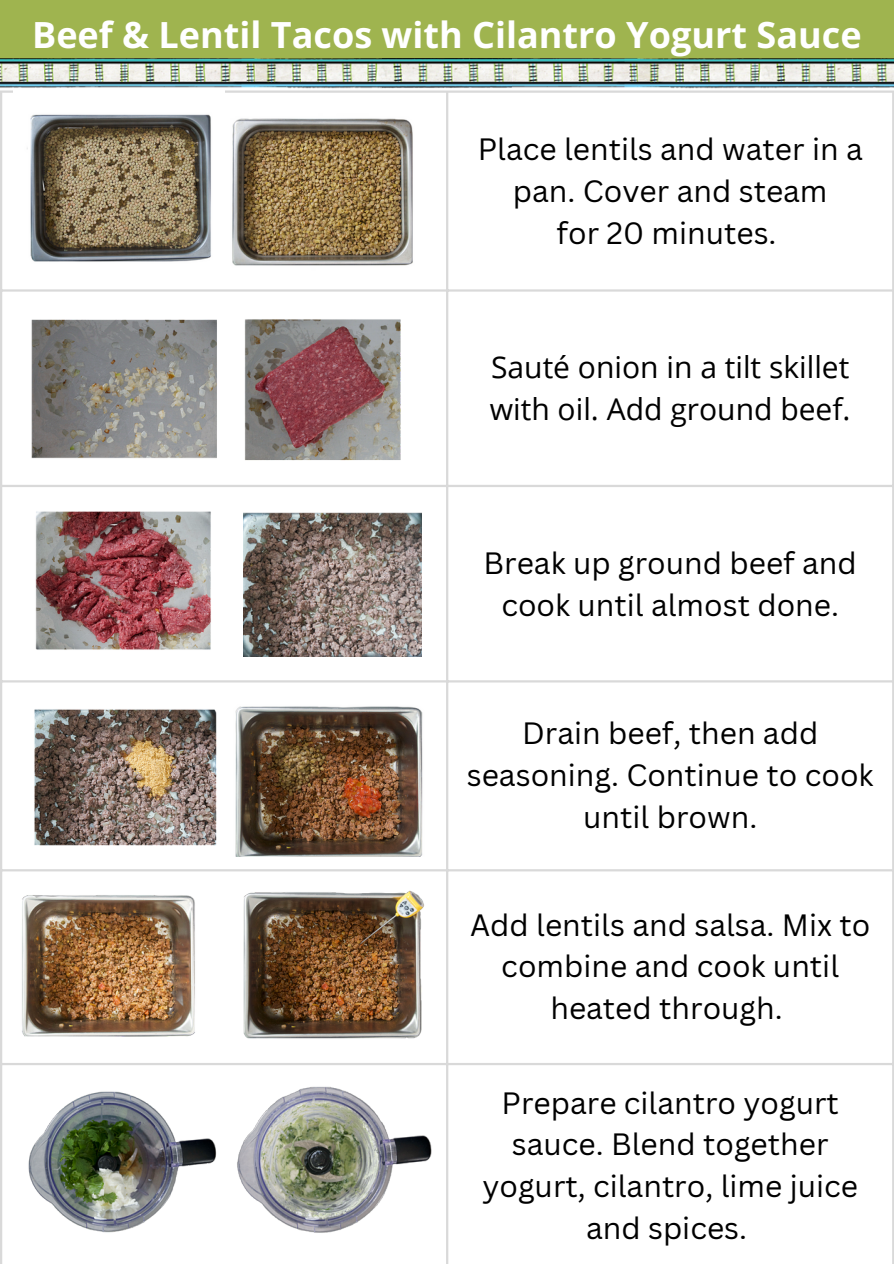
<style>
.page{position:relative;width:894px;height:1264px;background:#fff}
.page>*{position:absolute;margin:0;border:0;box-sizing:border-box;transform-origin:0 0}
.t1{font:700 36px "Open Sans";color:#fff}
.t2{font:30px/41.7px "Canva Sans";color:#000;text-align:center}
.t3{font:30px/41.7px "Open Sans";color:#000}
</style>
<div class="page">
<hr style="left:0;top:93px;width:2px;height:1170px;background:#d9d9d9">
<hr style="left:446px;top:93px;width:2px;height:1170px;background:#d9d9d9">
<hr style="left:891px;top:93px;width:2px;height:1170px;background:#d9d9d9">
<hr style="left:0;top:90px;width:893px;height:3px;background:#d9d9d9">
<hr style="left:0;top:289px;width:893px;height:2px;background:#d9d9d9">
<hr style="left:0;top:485px;width:893px;height:2px;background:#d9d9d9">
<hr style="left:0;top:680px;width:893px;height:2px;background:#d9d9d9">
<hr style="left:0;top:869px;width:893px;height:2px;background:#d9d9d9">
<hr style="left:0;top:1062px;width:893px;height:3px;background:#d9d9d9">
<hr style="left:0;top:1263px;width:893px;height:1px;background:#d9d9d9">
<div style="left:0;top:0;width:892px;height:78px;background:#9fb44f"></div>
<img style="left:511px;top:59px;width:382px;height:30px">
<img style="left:0;top:59px;width:511px;height:30px">
<img style="left:224px;top:289px;width:196px;height:172px">
<img style="left:244px;top:706px;width:179px;height:149px">
<img style="left:2px;top:656px;width:242px;height:216px">
<img style="left:243px;top:512px;width:178px;height:144px">
<img style="left:19px;top:511px;width:205px;height:167px">
<img style="left:28px;top:1091px;width:181px;height:142px">
<img style="left:232px;top:118px;width:181px;height:148px">
<img style="left:2px;top:855px;width:217px;height:211px">
<img style="left:209px;top:1039px;width:229px;height:194px">
<img style="left:31px;top:313px;width:194px;height:148px">
<img style="left:233px;top:855px;width:201px;height:198px">
<img style="left:14px;top:90px;width:210px;height:172px">
<p class="t1" style="left:32px;top:10px;width:830px">Beef &amp; Lentil Tacos with Cilantro Yogurt Sauce</p>
<p class="t2" style="left:477px;top:128px;width:386px">Place lentils and water in a pan. Cover and steam<br>for 20 minutes.</p>
<p class="t3" style="left:489px;top:346px;width:362px">Sauté onion in a tilt skillet with oil. Add ground beef.</p>
<p class="t2" style="left:483px;top:541px;width:374px">Break up ground beef and cook until almost done.</p>
<p class="t2" style="left:466px;top:712px;width:408px">Drain beef, then add seasoning. Continue to cook until brown.</p>
<p class="t2" style="left:470px;top:903px;width:401px">Add lentils and salsa. Mix to combine and cook until heated through.</p>
<p class="t2" style="left:482px;top:1081px;width:377px">Prepare cilantro yogurt sauce. Blend together yogurt, cilantro, lime juice and spices.</p>
</div>
